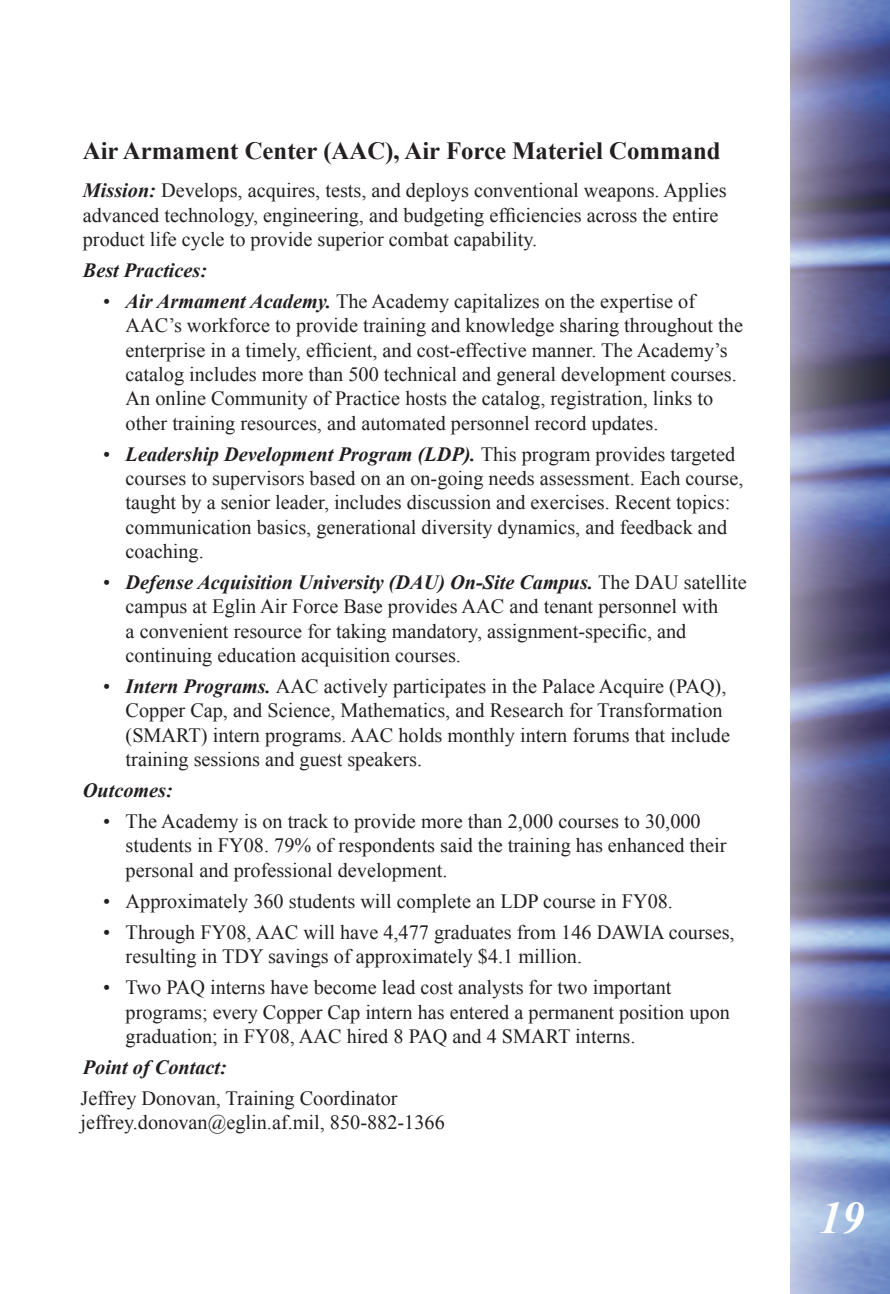
<style>
.page{position:relative;width:890px;height:1294px;background:#fff}
.page>*{position:absolute;margin:0;border:0;box-sizing:border-box;transform-origin:0 0}
.t1{font:italic 700 45px "Times New Roman";color:#fff}
.t2{font:700 24.75px "Times New Roman";color:#231f20}
.t3{font:20.25px/24.3px "Times New Roman";color:#231f20}
.t4{font:italic 700 20.25px "Times New Roman";color:#231f20}
.s1{font-weight:700;font-style:italic}
</style>
<div class="page">
<img style="left:790px;top:0;width:99px;height:1293px">
<p class="t2" style="left:83px;top:134px;width:639px">Air Armament Center (AAC), Air Force Materiel Command</p>
<p class="t3" style="left:83px;top:178px;width:645px"><span class="s1">Mission:</span> Develops, acquires, tests, and deploys conventional weapons. Applies advanced technology, engineering, and budgeting efficiencies across the entire product life cycle to provide superior combat capability.</p>
<p class="t4" style="left:83px;top:256px;width:126px">Best Practices:</p>
<p class="t3" style="left:126px;top:289px;width:618px;text-indent:-22px">• <span class="s1">Air Armament Academy.</span> The Academy capitalizes on the expertise of AAC’s workforce to provide training and knowledge sharing throughout the enterprise in a timely, efficient, and cost-effective manner. The Academy’s catalog includes more than 500 technical and general development courses.<br>An online Community of Practice hosts the catalog, registration, links to other training resources, and automated personnel record updates.</p>
<p class="t3" style="left:126px;top:441px;width:619px;text-indent:-22px">• <span class="s1">Leadership Development Program (LDP).</span> This program provides targeted courses to supervisors based on an on-going needs assessment. Each course, taught by a senior leader, includes discussion and exercises. Recent topics: communication basics, generational diversity dynamics, and feedback and coaching.</p>
<p class="t3" style="left:126px;top:569px;width:622px;text-indent:-22px">• <span class="s1">Defense Acquisition University (DAU) On-Site Campus.</span> The DAU satellite campus at Eglin Air Force Base provides AAC and tenant personnel with<br>a convenient resource for taking mandatory, assignment-specific, and continuing education acquisition courses.</p>
<p class="t3" style="left:126px;top:673px;width:605px;text-indent:-22px">• <span class="s1">Intern Programs.</span> AAC actively participates in the Palace Acquire (PAQ), Copper Cap, and Science, Mathematics, and Research for Transformation (SMART) intern programs. AAC holds monthly intern forums that include training sessions and guest speakers.</p>
<p class="t4" style="left:83px;top:776px;width:91px">Outcomes:</p>
<p class="t3" style="left:126px;top:808px;width:602px;text-indent:-22px">• The Academy is on track to provide more than 2,000 courses to 30,000 students in FY08. 79% of respondents said the training has enhanced their personal and professional development.</p>
<p class="t3" style="left:103px;top:888px;width:571px">• Approximately 360 students will complete an LDP course in FY08.</p>
<p class="t3" style="left:126px;top:919px;width:610px;text-indent:-22px">• Through FY08, AAC will have 4,477 graduates from 146 DAWIA courses, resulting in TDY savings of approximately $4.1 million.</p>
<p class="t3" style="left:126px;top:974px;width:606px;text-indent:-22px">• Two PAQ interns have become lead cost analysts for two important programs; every Copper Cap intern has entered a permanent position upon graduation; in FY08, AAC hired 8 PAQ and 4 SMART interns.</p>
<p class="t4" style="left:83px;top:1052px;width:146px">Point of Contact:</p>
<p class="t3" style="left:81px;top:1085px;width:365px">Jeffrey Donovan, Training Coordinator jeffrey.donovan@eglin.af.mil, 850-882-1366</p>
<h1 class="t1" style="left:819px;top:1186px;width:44px">19</h1>
</div>
